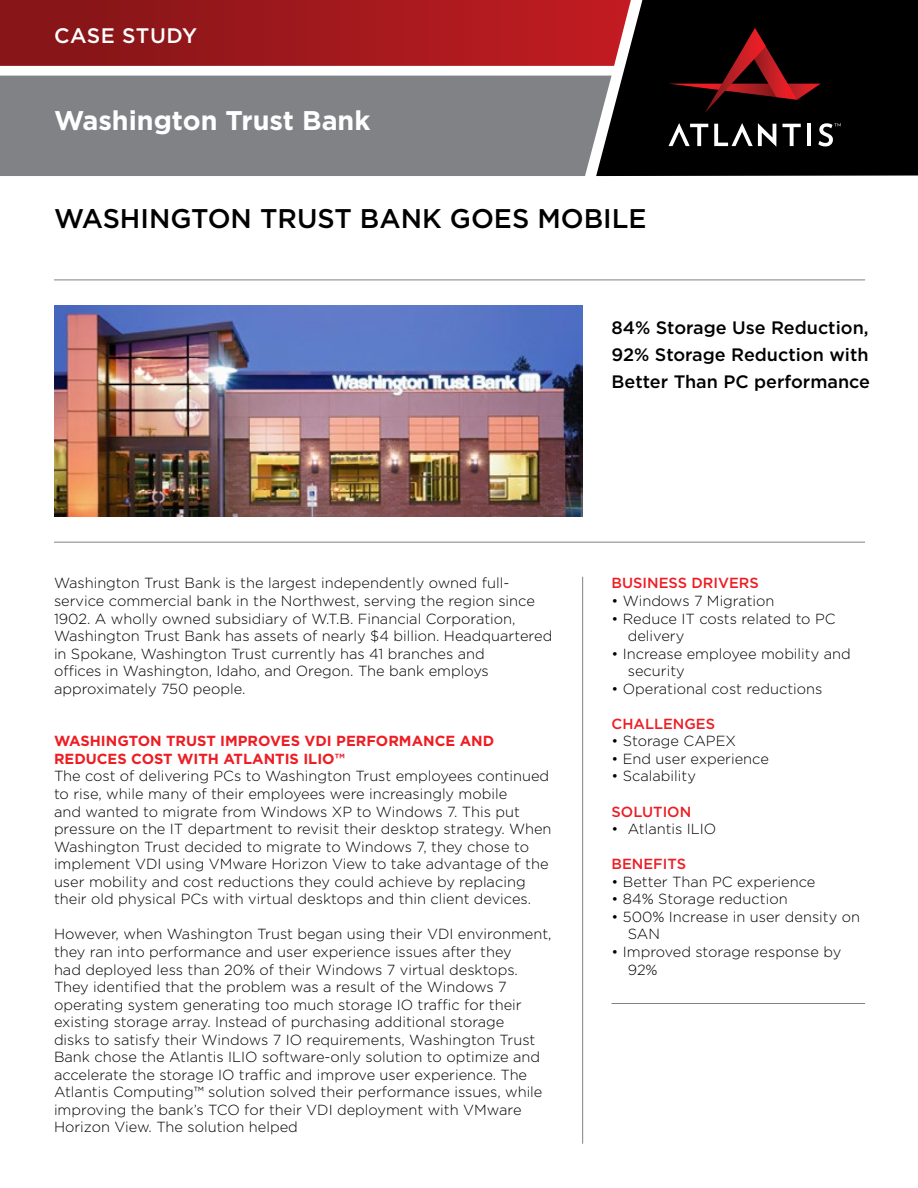
<style>
.page{position:relative;width:918px;height:1188px;background:#fff}
.page>*{position:absolute;margin:0;border:0;box-sizing:border-box;transform-origin:0 0}
.t1{font:500 27px "Gotham";color:#000}
.t2{font:700 27px "Gotham";color:#fff}
.t3{font:500 21px "Gotham";letter-spacing:.025em;color:#fff}
.t4{font:500 18px/27px "Gotham";color:#000;text-align:justify}
.t5{font:300 14.7px/17.5px "Gotham";color:#000}
.t6{font:700 14.7px/17.5px "Gotham";color:#ed1d24}
.t7{font:500 14.7px "Gotham";color:#ed1d24}
</style>
<div class="page">
<svg style="left:0;top:0;width:596px;height:66px;background:#9f181c"></svg>
<svg style="left:596px;top:0;width:322px;height:176px;background:#11090a"></svg>
<div style="left:0;top:76px;width:612px;height:100px;background:#808285"></div>
<svg style="left:669px;top:28px;width:152px;height:85px;background:#280607"></svg>
<svg style="left:669px;top:123px;width:39px;height:23px"></svg>
<svg style="left:714px;top:123px;width:62px;height:24px"></svg>
<svg style="left:782px;top:124px;width:19px;height:22px"></svg>
<hr style="left:807px;top:124px;width:4px;height:22px;background:#fff">
<svg style="left:818px;top:123px;width:23px;height:23px"></svg>
<hr style="left:582px;top:577px;width:1px;height:567px;background:#808285">
<hr style="left:54px;top:542px;width:811px;height:1px;background:#808285">
<hr style="left:612px;top:1003px;width:253px;height:1px;background:#808285">
<hr style="left:54px;top:280px;width:811px;height:1px;background:#808285">
<img style="left:54px;top:306px;width:528px;height:210px">
<h2 class="t3" style="left:54px;top:22px;width:145px">CASE STUDY</h2>
<h1 class="t2" style="left:54px;top:103px;width:318px">Washington Trust Bank</h1>
<h1 class="t1" style="left:54px;top:201px;width:594px">WASHINGTON TRUST BANK GOES MOBILE</h1>
<p class="t4" style="left:612px;top:314px;width:260px">84% Storage Use Reduction, 92% Storage Reduction with Better Than PC performance</p>
<p class="t5" style="left:54px;top:574px;width:500px">Washington Trust Bank is the largest independently owned full&shy;service commercial bank in the Northwest, serving the region since 1902. A wholly owned subsidiary of W.T.B. Financial Corporation, Washington Trust Bank has assets of nearly $4 billion. Headquartered in Spokane, Washington Trust currently has 41 branches and<br>offices in Washington, Idaho, and Oregon. The bank employs approximately 750 people.</p>
<p class="t6" style="left:54px;top:732px;width:442px">WASHINGTON TRUST IMPROVES VDI PERFORMANCE AND<br>REDUCES COST WITH ATLANTIS ILIO™</p>
<p class="t5" style="left:54px;top:767px;width:499px">The cost of delivering PCs to Washington Trust employees continued to rise, while many of their employees were increasingly mobile<br>and wanted to migrate from Windows XP to Windows 7. This put pressure on the IT department to revisit their desktop strategy. When Washington Trust decided to migrate to Windows 7, they chose to implement VDI using VMware Horizon View to take advantage of the user mobility and cost reductions they could achieve by replacing their old physical PCs with virtual desktops and thin client devices.</p>
<p class="t5" style="left:54px;top:925px;width:499px">However, when Washington Trust began using their VDI environment, they ran into performance and user experience issues after they<br>had deployed less than 20% of their Windows 7 virtual desktops.<br>They identified that the problem was a result of the Windows 7 operating system generating too much storage IO traffic for their existing storage array. Instead of purchasing additional storage<br>disks to satisfy their Windows 7 IO requirements, Washington Trust Bank chose the Atlantis ILIO software-only solution to optimize and accelerate the storage IO traffic and improve user experience. The Atlantis Computing™ solution solved their performance issues, while improving the bank’s TCO for their VDI deployment with VMware Horizon View. The solution helped</p>
<p class="t7" style="left:612px;top:574px;width:149px">BUSINESS DRIVERS</p>
<p class="t5" style="left:612px;top:592px;width:165px">• Windows 7 Migration</p>
<p class="t5" style="left:628px;top:609px;width:209px;text-indent:-16px">• Reduce IT costs related to PC delivery</p>
<p class="t5" style="left:628px;top:644px;width:224px;text-indent:-16px">• Increase employee mobility and security</p>
<p class="t5" style="left:612px;top:679px;width:212px">• Operational cost reductions</p>
<p class="t7" style="left:612px;top:714px;width:105px">CHALLENGES</p>
<p class="t5" style="left:612px;top:732px;width:126px">• Storage CAPEX</p>
<p class="t5" style="left:612px;top:750px;width:159px">• End user experience</p>
<p class="t5" style="left:612px;top:767px;width:86px">• Scalability</p>
<p class="t7" style="left:612px;top:802px;width:81px">SOLUTION</p>
<p class="t5" style="left:612px;top:820px;width:106px">• Atlantis ILIO</p>
<p class="t7" style="left:612px;top:854px;width:76px">BENEFITS</p>
<p class="t5" style="left:612px;top:872px;width:205px">• Better Than PC experience</p>
<p class="t5" style="left:612px;top:890px;width:178px">• 84% Storage reduction</p>
<p class="t5" style="left:628px;top:908px;width:234px;text-indent:-16px">• 500% Increase in user density on<br>SAN</p>
<p class="t5" style="left:628px;top:943px;width:215px;text-indent:-16px">• Improved storage response by<br>92%</p>
</div>
